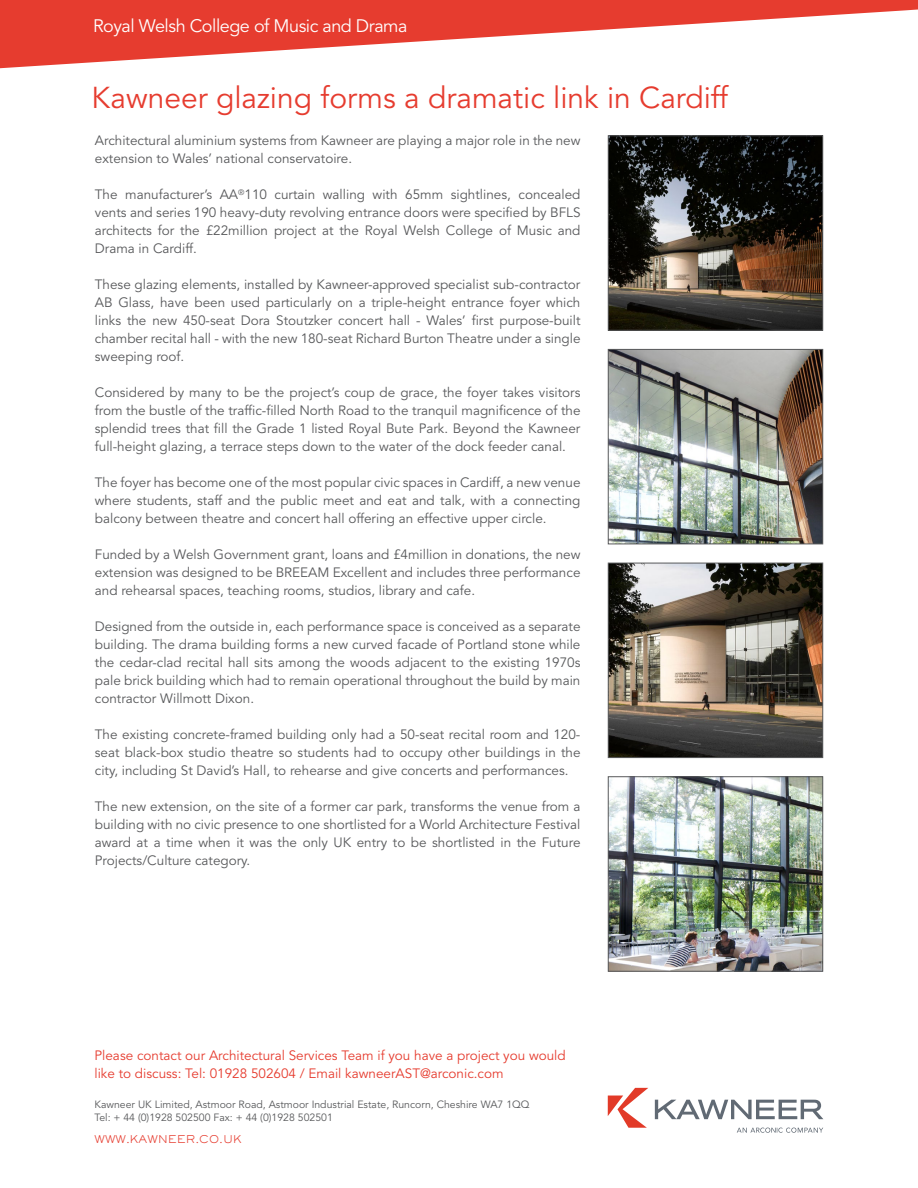
<style>
.page{position:relative;width:918px;height:1188px;background:#fff}
.page>*{position:absolute;margin:0;border:0;box-sizing:border-box;transform-origin:0 0}
.t1{font:30px "Avenir LT Std";color:#e63c2f}
.t2{font:18px "Avenir LT Std";letter-spacing:-.025em;color:#fff}
.t3{font:13.5px/18px "Avenir LT Std";color:#58595b;text-align:justify}
.t4{font:13.5px/18px "Avenir LT Std";color:#e63c2f}
.t5{font:10.5px/12.6px "Avenir LT Std";color:#58595b}
.t6{font:10.5px "Sackers Gothic Light AT";color:#e63c2f}
</style>
<div class="page">
<svg style="left:0;top:0;width:918px;height:68px;fill:#e63c2f"></svg>
<img style="left:610px;top:137px;width:211px;height:192px">
<div style="left:608px;top:135px;width:215px;height:196px;border:1px solid #58595b"></div>
<img style="left:610px;top:351px;width:211px;height:191px">
<div style="left:608px;top:349px;width:215px;height:195px;border:1px solid #58595b"></div>
<img style="left:610px;top:565px;width:211px;height:191px">
<div style="left:608px;top:563px;width:215px;height:195px;border:1px solid #58595b"></div>
<img style="left:610px;top:778px;width:211px;height:192px">
<div style="left:608px;top:776px;width:215px;height:196px;border:1px solid #58595b"></div>
<svg style="left:608px;top:1088px;width:40px;height:40px"></svg>
<svg style="left:655px;top:1100px;width:168px;height:19px"></svg>
<svg style="left:737px;top:1128px;width:86px;height:5px"></svg>
<h2 class="t2" style="left:93px;top:16px;width:316px">Royal Welsh College of Music and Drama</h2>
<h1 class="t1" style="left:92px;top:80px;width:638px">Kawneer glazing forms a dramatic link in Cardiff</h1>
<p class="t3" style="left:95px;top:132px;width:487px">Architectural aluminium systems from Kawneer are playing a major role in the new extension to Wales’ national conservatoire.</p>
<p class="t3" style="left:95px;top:186px;width:487px">The manufacturer’s AA<sup>®</sup>110 curtain walling with 65mm sightlines, concealed vents and series 190 heavy-duty revolving entrance doors were specified by BFLS architects for the £22million project at the Royal Welsh College of Music and Drama in Cardiff.</p>
<p class="t3" style="left:95px;top:276px;width:487px">These glazing elements, installed by Kawneer-approved specialist sub-contractor AB Glass, have been used particularly on a triple-height entrance foyer which links the new 450-seat Dora Stoutzker concert hall - Wales’ first purpose-built chamber recital hall - with the new 180-seat Richard Burton Theatre under a single sweeping roof.</p>
<p class="t3" style="left:95px;top:384px;width:487px">Considered by many to be the project’s coup de grace, the foyer takes visitors from the bustle of the traffic-filled North Road to the tranquil magnificence of the splendid trees that fill the Grade 1 listed Royal Bute Park. Beyond the Kawneer full-height glazing, a terrace steps down to the water of the dock feeder canal.</p>
<p class="t3" style="left:95px;top:474px;width:487px">The foyer has become one of the most popular civic spaces in Cardiff, a new venue where students, staff and the public meet and eat and talk, with a connecting balcony between theatre and concert hall offering an effective upper circle.</p>
<p class="t3" style="left:95px;top:546px;width:487px">Funded by a Welsh Government grant, loans and £4million in donations, the new extension was designed to be BREEAM Excellent and includes three performance and rehearsal spaces, teaching rooms, studios, library and cafe.</p>
<p class="t3" style="left:95px;top:618px;width:487px">Designed from the outside in, each performance space is conceived as a separate building. The drama building forms a new curved facade of Portland stone while the cedar-clad recital hall sits among the woods adjacent to the existing 1970s pale brick building which had to remain operational throughout the build by main contractor Willmott Dixon.</p>
<p class="t3" style="left:95px;top:726px;width:487px">The existing concrete-framed building only had a 50-seat recital room and 120- seat black-box studio theatre so students had to occupy other buildings in the city, including St David’s Hall, to rehearse and give concerts and performances.</p>
<p class="t3" style="left:95px;top:798px;width:487px">The new extension, on the site of a former car park, transforms the venue from a building with no civic presence to one shortlisted for a World Architecture Festival award at a time when it was the only UK entry to be shortlisted in the Future Projects/Culture category.</p>
<p class="t4" style="left:94px;top:1047px;width:473px">Please contact our Architectural Services Team if you have a project you would like to discuss: Tel: 01928 502604 / Email kawneerAST@arconic.com</p>
<p class="t5" style="left:94px;top:1099px;width:437px">Kawneer UK Limited, Astmoor Road, Astmoor Industrial Estate, Runcorn, Cheshire WA7 1QQ<br>Tel: + 44 (0)1928 502500 Fax: + 44 (0)1928 502501</p>
<p class="t6" style="left:94px;top:1132px;width:149px">WWW.KAWNEER.CO.UK</p>
</div>
